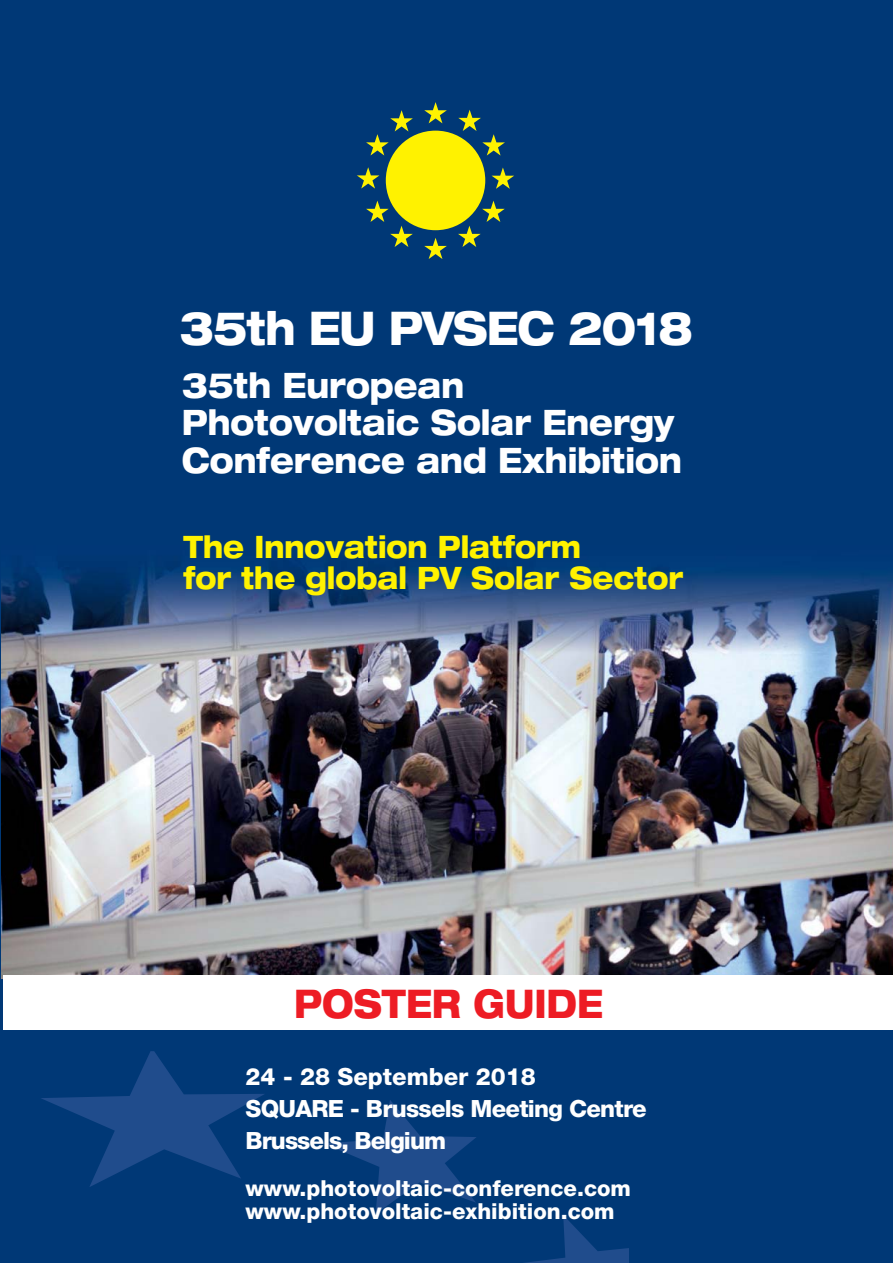
<style>
.page{position:relative;width:893px;height:1263px;background:#fff}
.page>*{position:absolute;margin:0;border:0;box-sizing:border-box;transform-origin:0 0}
.t1{font:800 expanded 46.5px "Helvetica Neue LT Std";letter-spacing:-.02em;color:#fff;scale:.83 1}
.t2{font:800 expanded 39.6px "Helvetica Neue LT Std";color:#ed1c24;scale:.8 1}
.t3{font:800 expanded 35.1px/37.7px "Helvetica Neue LT Std";color:#fff;scale:.83 1}
.t4{font:800 expanded 30.9px/30.9px "Helvetica Neue LT Std";color:#fff200;scale:.83 1}
.t5{font:800 23.7px/32px "Helvetica Neue LT Std";letter-spacing:-.03em;color:#fff}
.t6{font:800 22.05px/23.4px "Helvetica Neue LT Std";color:#fff}
</style>
<div class="page">
<div style="left:0;top:0;width:892px;height:1263px;background:#003876"></div>
<img style="left:2px;top:568px;width:890px;height:410px">
<svg style="left:525px;top:1215px;width:104px;height:48px"></svg>
<svg style="left:324px;top:1100px;width:152px;height:113px"></svg>
<svg style="left:41px;top:1051px;width:223px;height:136px"></svg>
<div style="left:3px;top:975px;width:889px;height:55px;background:#fff"></div>
<svg style="left:357px;top:102px;width:157px;height:157px"></svg>
<h1 class="t1" style="left:180px;top:312px;width:620px">35th EU PVSEC 2018</h1>
<h3 class="t3" style="left:182px;top:369px;width:604px">35th European<br>Photovoltaic Solar Energy<br>Conference and Exhibition</h3>
<h3 class="t4" style="left:184px;top:534px;width:603px">The Innovation Platform<br>for the global PV Solar Sector</h3>
<h2 class="t2" style="left:294px;top:989px;width:387px">POSTER GUIDE</h2>
<p class="t5" style="left:246px;top:1061px;width:402px">24 - 28 September 2018<br>SQUARE - Brussels Meeting Centre<br>Brussels, Belgium</p>
<p class="t6" style="left:246px;top:1176px;width:387px">www.photovoltaic-conference.com www.photovoltaic-exhibition.com</p>
</div>
